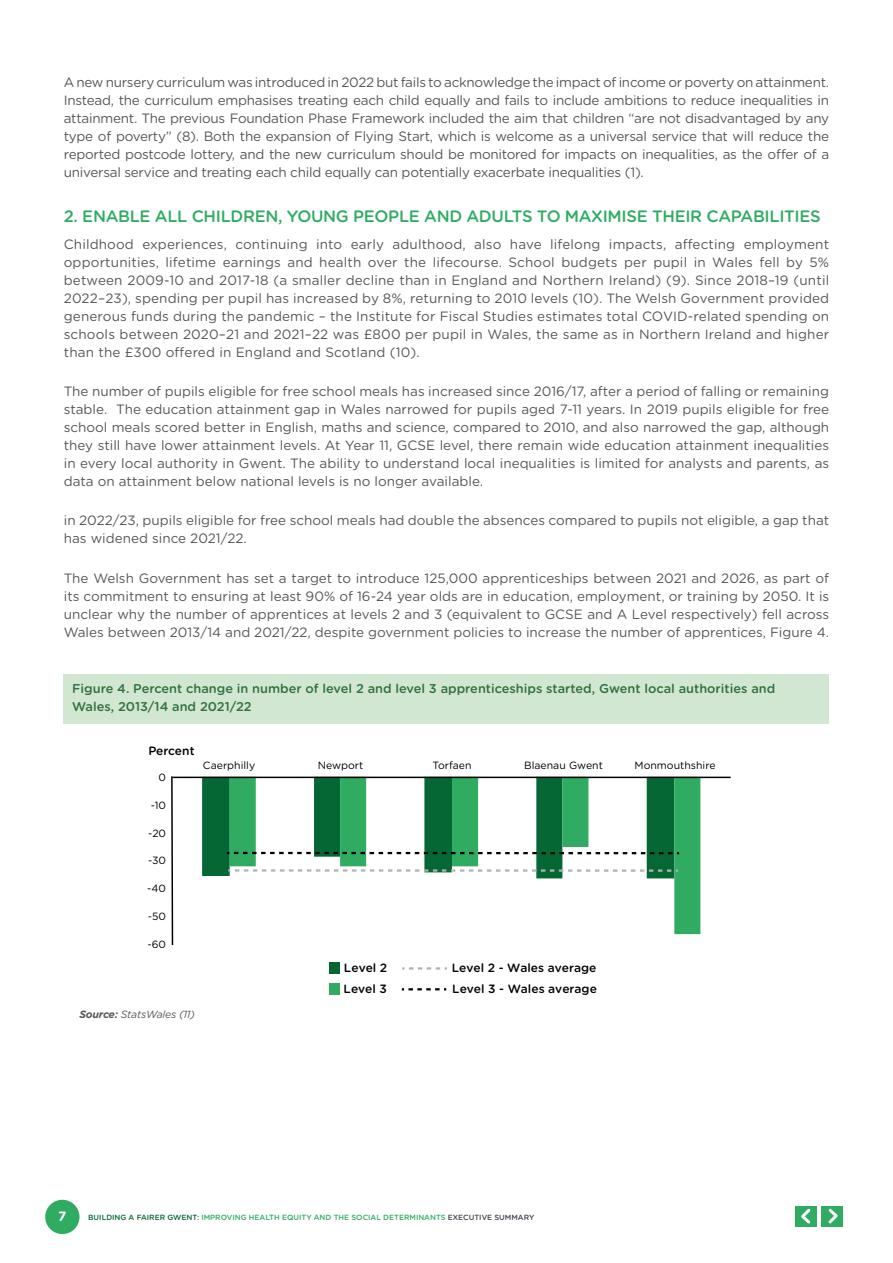
<style>
.page{position:relative;width:893px;height:1263px;background:#fff}
.page>*{position:absolute;margin:0;border:0;box-sizing:border-box;transform-origin:0 0}
.t1{font:500 16.5px "Gotham Rounded";letter-spacing:-.02em;color:#30ac62}
.t2{font:13.5px/18px "Gotham Rounded";color:#575756;text-align:justify}
.t3{font:700 13.5px "Gotham Rounded";color:#fff}
.t4{font:500 12.75px/18px "Gotham Rounded";color:#2f713f}
.t5{font:500 12px/20.9px "Gotham Rounded";color:#000}
.t6{font:10.5px "Gotham Rounded";color:#000}
.t7{font:italic 10.5px "Gotham Rounded";letter-spacing:-.02em;color:#575756}
.t8{font:500 7.5px "Gotham Rounded";color:#30ac62}
.s1{font-weight:700}
.s2{color:#046734}
.s3{color:#42454f}
</style>
<div class="page">
<div style="left:45px;top:1200px;width:35px;height:34px;background:#30ac62;border-radius:50%"></div>
<div style="left:796px;top:1206px;width:21px;height:20px;background:#30ac62"></div>
<svg style="left:801px;top:1208px;width:10px;height:16px"></svg>
<div style="left:822px;top:1206px;width:21px;height:20px;background:#30ac62"></div>
<svg style="left:828px;top:1208px;width:10px;height:16px"></svg>
<div style="left:64px;top:674px;width:765px;height:50px;background:#d2e7d2"></div>
<svg style="left:171px;top:776px;width:3px;height:170px"></svg>
<div style="left:329px;top:962px;width:11px;height:12px;background:#046734"></div>
<div style="left:329px;top:983px;width:11px;height:12px;background:#30ac62"></div>
<svg style="left:202px;top:778px;width:28px;height:98px;background:#076936"></svg>
<svg style="left:230px;top:778px;width:470px;height:156px"></svg>
<hr style="left:173px;top:777px;width:558px;height:1px;background:#000">
<svg style="left:228px;top:869px;width:450px;height:3px"></svg>
<svg style="left:227px;top:852px;width:452px;height:2px"></svg>
<svg style="left:402px;top:988px;width:44px;height:2px"></svg>
<svg style="left:402px;top:967px;width:45px;height:2px"></svg>
<p class="t2" style="left:64px;top:73px;width:767px">A new nursery curriculum was introduced in 2022 but fails to acknowledge the impact of income or poverty on attainment.<br>Instead, the curriculum emphasises treating each child equally and fails to include ambitions to reduce inequalities in attainment. The previous Foundation Phase Framework included the aim that children “are not disadvantaged by any type of poverty” (8). Both the expansion of Flying Start, which is welcome as a universal service that will reduce the reported postcode lottery, and the new curriculum should be monitored for impacts on inequalities, as the offer of a universal service and treating each child equally can potentially exacerbate inequalities (1).</p>
<p class="t1" style="left:64px;top:205px;width:758px">2. ENABLE ALL CHILDREN, YOUNG PEOPLE AND ADULTS TO MAXIMISE THEIR CAPABILITIES</p>
<p class="t2" style="left:64px;top:234px;width:767px">Childhood experiences, continuing into early adulthood, also have lifelong impacts, affecting employment opportunities, lifetime earnings and health over the lifecourse. School budgets per pupil in Wales fell by 5% between 2009-10 and 2017-18 (a smaller decline than in England and Northern Ireland) (9). Since 2018–19 (until 2022–23), spending per pupil has increased by 8%, returning to 2010 levels (10). The Welsh Government provided generous funds during the pandemic – the Institute for Fiscal Studies estimates total COVID-related spending on schools between 2020–21 and 2021–22 was £800 per pupil in Wales, the same as in Northern Ireland and higher than the £300 offered in England and Scotland (10).</p>
<p class="t2" style="left:64px;top:382px;width:767px">The number of pupils eligible for free school meals has increased since 2016/17, after a period of falling or remaining stable. The education attainment gap in Wales narrowed for pupils aged 7-11 years. In 2019 pupils eligible for free school meals scored better in English, maths and science, compared to 2010, and also narrowed the gap, although they still have lower attainment levels. At Year 11, GCSE level, there remain wide education attainment inequalities in every local authority in Gwent. The ability to understand local inequalities is limited for analysts and parents, as data on attainment below national levels is no longer available.</p>
<p class="t2" style="left:64px;top:511px;width:767px">in 2022/23, pupils eligible for free school meals had double the absences compared to pupils not eligible, a gap that has widened since 2021/22.</p>
<p class="t2" style="left:64px;top:568px;width:767px">The Welsh Government has set a target to introduce 125,000 apprenticeships between 2021 and 2026, as part of its commitment to ensuring at least 90% of 16-24 year olds are in education, employment, or training by 2050. It is unclear why the number of apprentices at levels 2 and 3 (equivalent to GCSE and A Level respectively) fell across Wales between 2013/14 and 2021/22, despite government policies to increase the number of apprentices, Figure 4.</p>
<p class="t4" style="left:72px;top:679px;width:704px">Figure 4. Percent change in number of level 2 and level 3 apprenticeships started, Gwent local authorities and<br>Wales, 2013/14 and 2021/22</p>
<p class="t5" style="left:148px;top:739px;width:48px">Percent</p>
<p class="t6" style="left:159px;top:770px;width:9px">0</p>
<p class="t6" style="left:151px;top:798px;width:17px">-10</p>
<p class="t6" style="left:148px;top:826px;width:20px">-20</p>
<p class="t6" style="left:148px;top:853px;width:20px">-30</p>
<p class="t6" style="left:147px;top:881px;width:20px">-40</p>
<p class="t6" style="left:148px;top:909px;width:20px">-50</p>
<p class="t6" style="left:148px;top:937px;width:20px">-60</p>
<p class="t7" style="left:80px;top:1007px;width:117px"><span class="s1">Source:</span> StatsWales (11)</p>
<p class="t6" style="left:203px;top:758px;width:54px">Caerphilly</p>
<p class="t6" style="left:318px;top:758px;width:47px">Newport</p>
<p class="t6" style="left:433px;top:758px;width:40px">Torfaen</p>
<p class="t6" style="left:524px;top:758px;width:80px">Blaenau Gwent</p>
<p class="t6" style="left:635px;top:758px;width:83px">Monmouthshire</p>
<p class="t5" style="left:344px;top:957px;width:45px">Level 2<br>Level 3</p>
<p class="t5" style="left:452px;top:957px;width:147px">Level 2 - Wales average<br>Level 3 - Wales average</p>
<p class="t3" style="left:58px;top:1206px;width:10px">7</p>
<p class="t8" style="left:88px;top:1212px;width:447px"><span class="s2">BUILDING A FAIRER GWENT:</span> IMPROVING HEALTH EQUITY AND THE SOCIAL DETERMINANTS <span class="s3">EXECUTIVE SUMMARY</span></p>
</div>
